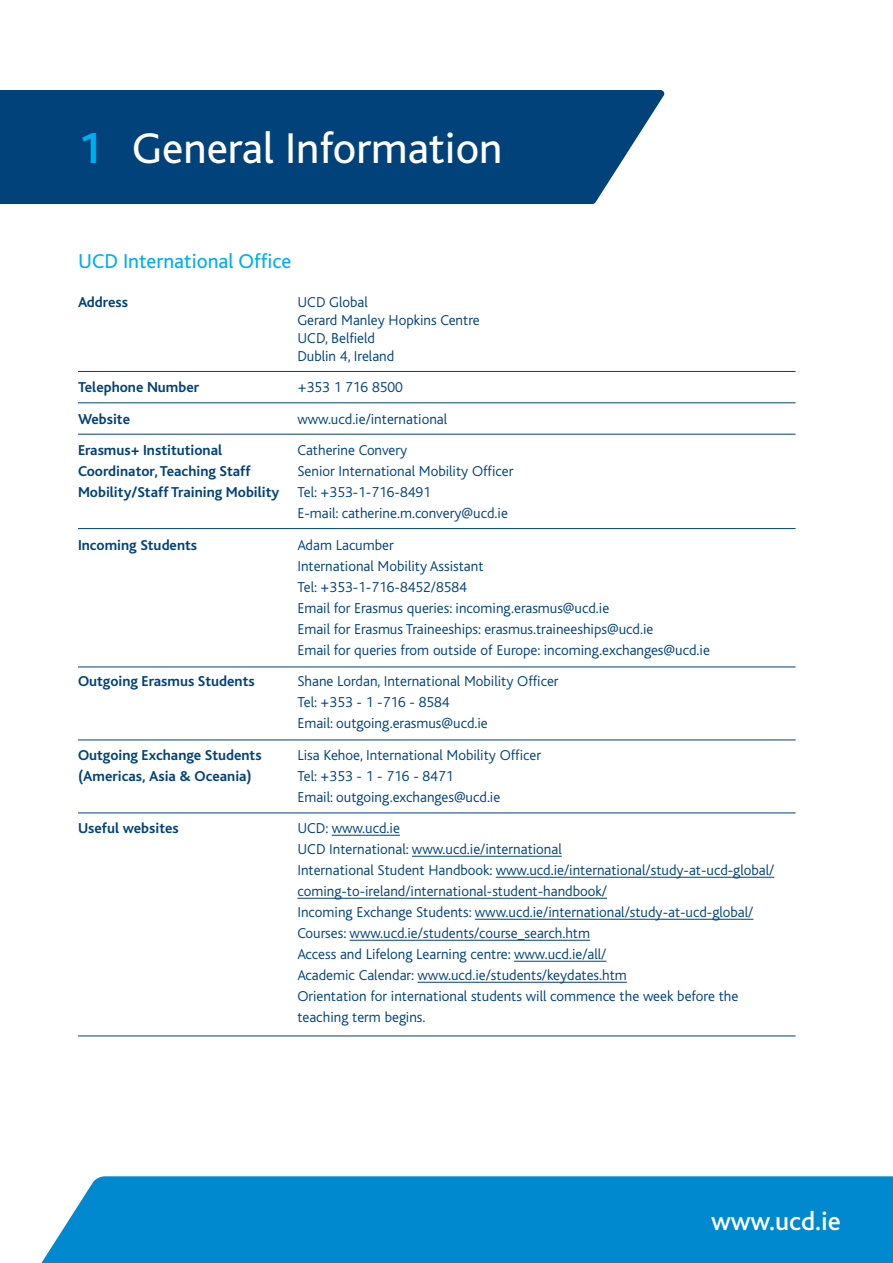
<style>
.page{position:relative;width:893px;height:1263px;background:#fff}
.page>*{position:absolute;margin:0;border:0;box-sizing:border-box;transform-origin:0 0}
.t1{font:45px "Bliss";color:#fff}
.t2{font:500 27px "Bliss";color:#fff}
.t3{font:21px "Bliss";color:#00aeef}
.t4{font:300 15px/21px "Bliss";color:#004279}
.t5{font:700 15px "Bliss";color:#004279}
.s1{font-weight:700;color:#00aeef}
.s2{font-weight:300}
</style>
<div class="page">
<div style="left:0;top:90px;width:665px;height:114px;background:#004279"></div>
<div style="left:41px;top:1176px;width:852px;height:87px;background:#0089cf"></div>
<hr style="left:332px;top:835px;width:68px;height:1px;background:#004279">
<hr style="left:412px;top:856px;width:150px;height:1px;background:#004279">
<hr style="left:496px;top:877px;width:278px;height:1px;background:#004279">
<hr style="left:297px;top:898px;width:310px;height:1px;background:#004279">
<hr style="left:475px;top:919px;width:278px;height:1px;background:#004279">
<hr style="left:350px;top:940px;width:240px;height:1px;background:#004279">
<hr style="left:514px;top:961px;width:92px;height:1px;background:#004279">
<hr style="left:417px;top:982px;width:210px;height:1px;background:#004279">
<hr style="left:78px;top:528px;width:718px;height:1px;background:#004279">
<hr style="left:78px;top:434px;width:718px;height:1px;background:#004279">
<hr style="left:78px;top:371px;width:718px;height:1px;background:#004279">
<hr style="left:78px;top:402px;width:718px;height:1px;background:#004279">
<hr style="left:78px;top:666px;width:718px;height:1px;background:#004279">
<hr style="left:78px;top:739px;width:718px;height:1px;background:#004279">
<hr style="left:78px;top:812px;width:718px;height:1px;background:#004279">
<hr style="left:78px;top:1035px;width:718px;height:1px;background:#004279">
<h1 class="t1" style="left:78px;top:132px;width:426px"><span class="s1">1</span> General Information</h1>
<h3 class="t3" style="left:78px;top:253px;width:215px">UCD International Office</h3>
<p class="t5" style="left:78px;top:296px;width:52px">Address</p>
<p class="t4" style="left:297px;top:294px;width:184px;line-height:18px">UCD Global<br>Gerard Manley Hopkins Centre<br>UCD, Belfield<br>Dublin 4, Ireland</p>
<p class="t5" style="left:78px;top:381px;width:123px">Telephone Number</p>
<p class="t4" style="left:297px;top:378px;width:107px">+353 1 716 8500</p>
<p class="t5" style="left:78px;top:413px;width:54px">Website</p>
<p class="t4" style="left:297px;top:409px;width:151px">www.ucd.ie/international</p>
<p class="t5" style="left:78px;top:444px;width:146px">Erasmus+ Institutional</p>
<p class="t4" style="left:297px;top:441px;width:111px">Catherine Convery</p>
<p class="t5" style="left:78px;top:465px;width:174px">Coordinator, Teaching Staff</p>
<p class="t4" style="left:297px;top:462px;width:218px">Senior International Mobility Officer</p>
<p class="t5" style="left:78px;top:486px;width:354px">Mobility/Staff Training Mobility <span class="s2">Tel: +353-1-716-8491</span></p>
<p class="t4" style="left:297px;top:504px;width:212px">E-mail: catherine.m.convery@ucd.ie</p>
<p class="t5" style="left:78px;top:539px;width:121px">Incoming Students</p>
<p class="t4" style="left:297px;top:535px;width:414px">Adam Lacumber<br>International Mobility Assistant<br>Tel: +353-1-716-8452/8584<br>Email for Erasmus queries: incoming.erasmus@ucd.ie<br>Email for Erasmus Traineeships: erasmus.traineeships@ucd.ie<br>Email for queries from outside of Europe: incoming.exchanges@ucd.ie</p>
<p class="t5" style="left:78px;top:675px;width:178px">Outgoing Erasmus Students</p>
<p class="t4" style="left:297px;top:672px;width:263px">Shane Lordan, International Mobility Officer<br>Tel: +353 - 1 -716 - 8584<br>Email: outgoing.erasmus@ucd.ie</p>
<p class="t5" style="left:78px;top:749px;width:185px">Outgoing Exchange Students</p>
<p class="t4" style="left:297px;top:745px;width:245px">Lisa Kehoe, International Mobility Officer</p>
<p class="t5" style="left:78px;top:770px;width:175px">(Americas, Asia &amp; Oceania)</p>
<p class="t4" style="left:297px;top:766px;width:204px">Tel: +353 - 1 - 716 - 8471<br>Email: outgoing.exchanges@ucd.ie</p>
<p class="t5" style="left:78px;top:822px;width:102px">Useful websites</p>
<p class="t4" style="left:297px;top:819px;width:478px">UCD: www.ucd.ie<br>UCD International: www.ucd.ie/international<br>International Student Handbook: www.ucd.ie/international/study-at-ucd-global/ coming-to-ireland/international-student-handbook/<br>Incoming Exchange Students: www.ucd.ie/international/study-at-ucd-global/ Courses: www.ucd.ie/students/course_search.htm<br>Access and Lifelong Learning centre: www.ucd.ie/all/<br>Academic Calendar: www.ucd.ie/students/keydates.htm<br>Orientation for international students will commence the week before the teaching term begins.</p>
<h2 class="t2" style="left:711px;top:1205px;width:131px">www.ucd.ie</h2>
</div>
